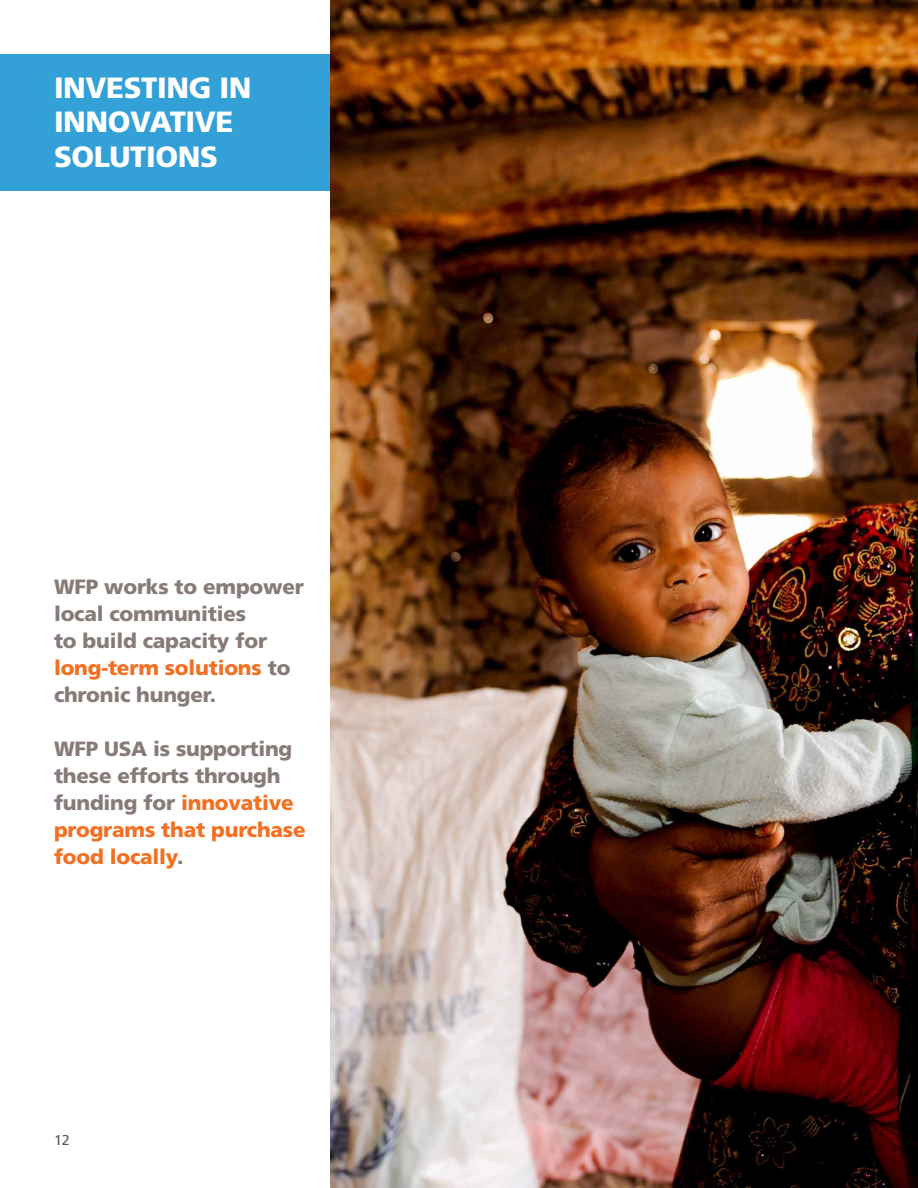
<style>
.page{position:relative;width:918px;height:1188px;background:#fff}
.page>*{position:absolute;margin:0;border:0;box-sizing:border-box;transform-origin:0 0}
.t1{font:900 29.25px/34.5px "Frutiger";letter-spacing:-.015em;color:#fff}
.t2{font:900 20.7px/27px "Frutiger";letter-spacing:-.01em;color:#877b77}
.t3{font:14.25px "Frutiger";color:#58595b}
.s1{color:#f36f21}
</style>
<div class="page">
<img style="left:330px;top:0;width:588px;height:1188px">
<div style="left:0;top:54px;width:330px;height:136px;background:#33a0d8"></div>
<h1 class="t1" style="left:54px;top:70px;width:199px">Investing in<br>Innovative<br>Solutions</h1>
<p class="t2" style="left:54px;top:573px;width:251px">WFP works to empower local communities<br>to build capacity for <span class="s1">long-term solutions</span> to chronic hunger.</p>
<p class="t2" style="left:54px;top:735px;width:253px">WFP USA is supporting these efforts through funding for <span class="s1">innovative programs that purchase food locally</span>.</p>
<p class="t3" style="left:54px;top:1132px;width:17px">12</p>
</div>
